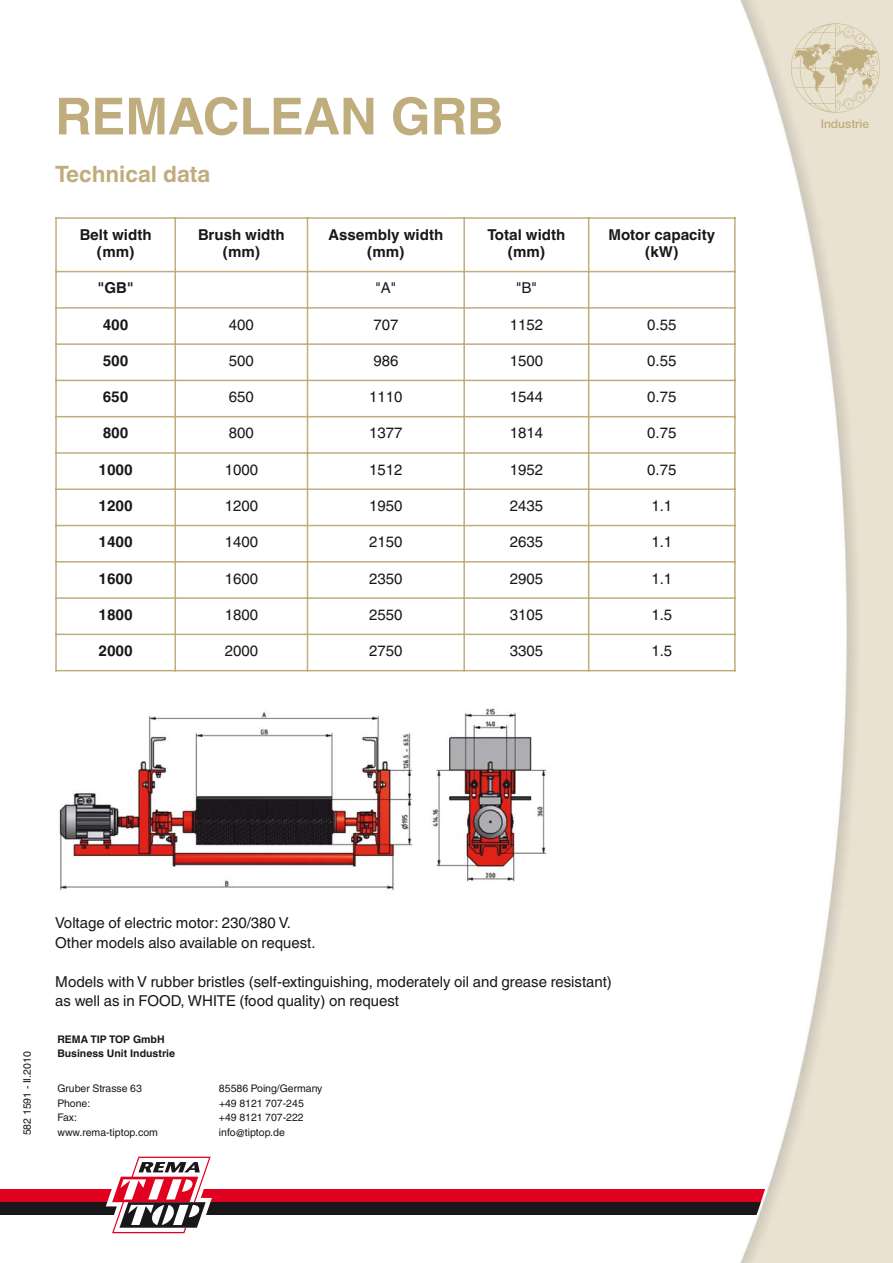
<style>
.page{position:relative;width:893px;height:1263px;background:#fff}
.page>*{position:absolute;margin:0;border:0;box-sizing:border-box;transform-origin:0 0}
.t1{font:700 51px "Helvetica World";color:#c0ad7d}
.t2{font:700 22.5px "Helvetica World";color:#c0ad7d}
.t3{font:15px/19.5px "Helvetica World";color:#1a171b}
.t4{font:700 15px/17.2px "Helvetica World";color:#1a171b;text-align:center}
.t5{font:500 12px "Helvetica Neue";color:#c0ad7d}
.t6{font:10.5px "Helvetica World";color:#1a171b}
.t7{font:700 10.5px/14.4px "Helvetica World";color:#1a171b}
</style>
<div class="page">
<hr style="left:55px;top:217px;width:2px;height:454px;background:#c0ad7d">
<hr style="left:174px;top:217px;width:2px;height:454px;background:#c0ad7d">
<hr style="left:307px;top:217px;width:1px;height:454px;background:#c0ad7d">
<hr style="left:463px;top:217px;width:2px;height:454px;background:#c0ad7d">
<hr style="left:588px;top:217px;width:1px;height:454px;background:#c0ad7d">
<hr style="left:734px;top:217px;width:2px;height:454px;background:#c0ad7d">
<hr style="left:55px;top:217px;width:681px;height:2px;background:#c0ad7d">
<hr style="left:55px;top:271px;width:681px;height:1px;background:#c0ad7d">
<hr style="left:55px;top:307px;width:681px;height:2px;background:#c0ad7d">
<hr style="left:55px;top:343px;width:681px;height:2px;background:#c0ad7d">
<hr style="left:55px;top:380px;width:681px;height:1px;background:#c0ad7d">
<hr style="left:55px;top:416px;width:681px;height:1px;background:#c0ad7d">
<hr style="left:55px;top:452px;width:681px;height:2px;background:#c0ad7d">
<hr style="left:55px;top:488px;width:681px;height:2px;background:#c0ad7d">
<hr style="left:55px;top:525px;width:681px;height:1px;background:#c0ad7d">
<hr style="left:55px;top:561px;width:681px;height:1px;background:#c0ad7d">
<hr style="left:55px;top:597px;width:681px;height:2px;background:#c0ad7d">
<hr style="left:55px;top:634px;width:681px;height:1px;background:#c0ad7d">
<hr style="left:55px;top:670px;width:681px;height:1px;background:#c0ad7d">
<img style="left:59px;top:708px;width:488px;height:182px">
<div style="left:0;top:1202px;width:893px;height:13px;background:#1a171b"></div>
<div style="left:0;top:1189px;width:893px;height:13px;background:#e20020"></div>
<svg style="left:106px;top:1156px;width:106px;height:78px"></svg>
<img style="left:740px;top:0;width:153px;height:1263px">
<svg style="left:791px;top:23px;width:89px;height:90px;background:#dfd5bb"></svg>
<h1 class="t1" style="left:55px;top:87px;width:449px">REMACLEAN GRB</h1>
<h2 class="t2" style="left:55px;top:161px;width:157px">Technical data</h2>
<p class="t4" style="left:80px;top:226px;width:73px">Belt width (mm)</p>
<p class="t4" style="left:198px;top:226px;width:88px">Brush width (mm)</p>
<p class="t4" style="left:329px;top:226px;width:116px">Assembly width (mm)</p>
<p class="t4" style="left:487px;top:226px;width:79px">Total width (mm)</p>
<p class="t4" style="left:608px;top:226px;width:108px">Motor capacity (kW)</p>
<p class="t4" style="left:97px;top:279px;width:38px">"GB"</p>
<p class="t3" style="left:375px;top:280px;width:22px">"A"</p>
<p class="t3" style="left:516px;top:280px;width:22px">"B"</p>
<p class="t4" style="left:103px;top:316px;width:27px">400</p>
<p class="t3" style="left:229px;top:316px;width:27px">400</p>
<p class="t3" style="left:373px;top:316px;width:27px">707</p>
<p class="t3" style="left:510px;top:316px;width:35px">1152</p>
<p class="t3" style="left:647px;top:316px;width:31px">0.55</p>
<p class="t4" style="left:103px;top:352px;width:27px">500</p>
<p class="t3" style="left:229px;top:352px;width:27px">500</p>
<p class="t3" style="left:373px;top:352px;width:27px">986</p>
<p class="t3" style="left:510px;top:352px;width:35px">1500</p>
<p class="t3" style="left:647px;top:352px;width:31px">0.55</p>
<p class="t4" style="left:103px;top:388px;width:27px">650</p>
<p class="t3" style="left:229px;top:389px;width:27px">650</p>
<p class="t3" style="left:369px;top:389px;width:35px">1110</p>
<p class="t3" style="left:510px;top:389px;width:35px">1544</p>
<p class="t3" style="left:647px;top:389px;width:31px">0.75</p>
<p class="t4" style="left:103px;top:425px;width:27px">800</p>
<p class="t3" style="left:229px;top:425px;width:27px">800</p>
<p class="t3" style="left:369px;top:425px;width:35px">1377</p>
<p class="t3" style="left:510px;top:425px;width:35px">1814</p>
<p class="t3" style="left:647px;top:425px;width:31px">0.75</p>
<p class="t4" style="left:98px;top:461px;width:36px">1000</p>
<p class="t3" style="left:225px;top:461px;width:35px">1000</p>
<p class="t3" style="left:369px;top:461px;width:35px">1512</p>
<p class="t3" style="left:510px;top:461px;width:35px">1952</p>
<p class="t3" style="left:647px;top:461px;width:31px">0.75</p>
<p class="t4" style="left:98px;top:497px;width:36px">1200</p>
<p class="t3" style="left:225px;top:497px;width:35px">1200</p>
<p class="t3" style="left:369px;top:497px;width:35px">1950</p>
<p class="t3" style="left:510px;top:497px;width:35px">2435</p>
<p class="t3" style="left:651px;top:497px;width:22px">1.1</p>
<p class="t4" style="left:98px;top:533px;width:36px">1400</p>
<p class="t3" style="left:225px;top:534px;width:35px">1400</p>
<p class="t3" style="left:369px;top:534px;width:35px">2150</p>
<p class="t3" style="left:510px;top:534px;width:35px">2635</p>
<p class="t3" style="left:651px;top:534px;width:22px">1.1</p>
<p class="t4" style="left:98px;top:570px;width:36px">1600</p>
<p class="t3" style="left:225px;top:570px;width:35px">1600</p>
<p class="t3" style="left:369px;top:570px;width:35px">2350</p>
<p class="t3" style="left:510px;top:570px;width:35px">2905</p>
<p class="t3" style="left:651px;top:570px;width:22px">1.1</p>
<p class="t4" style="left:98px;top:606px;width:36px">1800</p>
<p class="t3" style="left:225px;top:606px;width:35px">1800</p>
<p class="t3" style="left:369px;top:606px;width:35px">2550</p>
<p class="t3" style="left:510px;top:606px;width:35px">3105</p>
<p class="t3" style="left:651px;top:606px;width:22px">1.5</p>
<p class="t4" style="left:98px;top:642px;width:36px">2000</p>
<p class="t3" style="left:225px;top:642px;width:35px">2000</p>
<p class="t3" style="left:369px;top:642px;width:35px">2750</p>
<p class="t3" style="left:510px;top:642px;width:35px">3305</p>
<p class="t3" style="left:651px;top:642px;width:22px">1.5</p>
<p class="t6" style="left:23px;top:1135px;width:85px;rotate:-90deg">582 1591 - II.2010</p>
<p class="t3" style="left:55px;top:915px;width:262px">Voltage of electric motor: 230/380 V.<br>Other models also available on request.</p>
<p class="t3" style="left:55px;top:973px;width:558px">Models with V rubber bristles (self-extinguishing, moderately oil and grease resistant) as well as in FOOD, WHITE (food quality) on request</p>
<p class="t7" style="left:57px;top:1032px;width:119px">REMA TIP TOP GmbH<br>Business Unit Industrie</p>
<p class="t6" style="left:57px;top:1085px;width:86px">Gruber Strasse 63</p>
<p class="t6" style="left:219px;top:1085px;width:105px">85586 Poing/Germany</p>
<p class="t6" style="left:57px;top:1099px;width:34px">Phone:</p>
<p class="t6" style="left:219px;top:1099px;width:86px">+49 8121 707-245</p>
<p class="t6" style="left:57px;top:1114px;width:21px">Fax:</p>
<p class="t6" style="left:219px;top:1114px;width:86px">+49 8121 707-222</p>
<p class="t6" style="left:57px;top:1128px;width:102px">www.rema-tiptop.com</p>
<p class="t6" style="left:219px;top:1128px;width:68px">info@tiptop.de</p>
<p class="t5" style="left:821px;top:119px;width:50px">Industrie</p>
</div>
